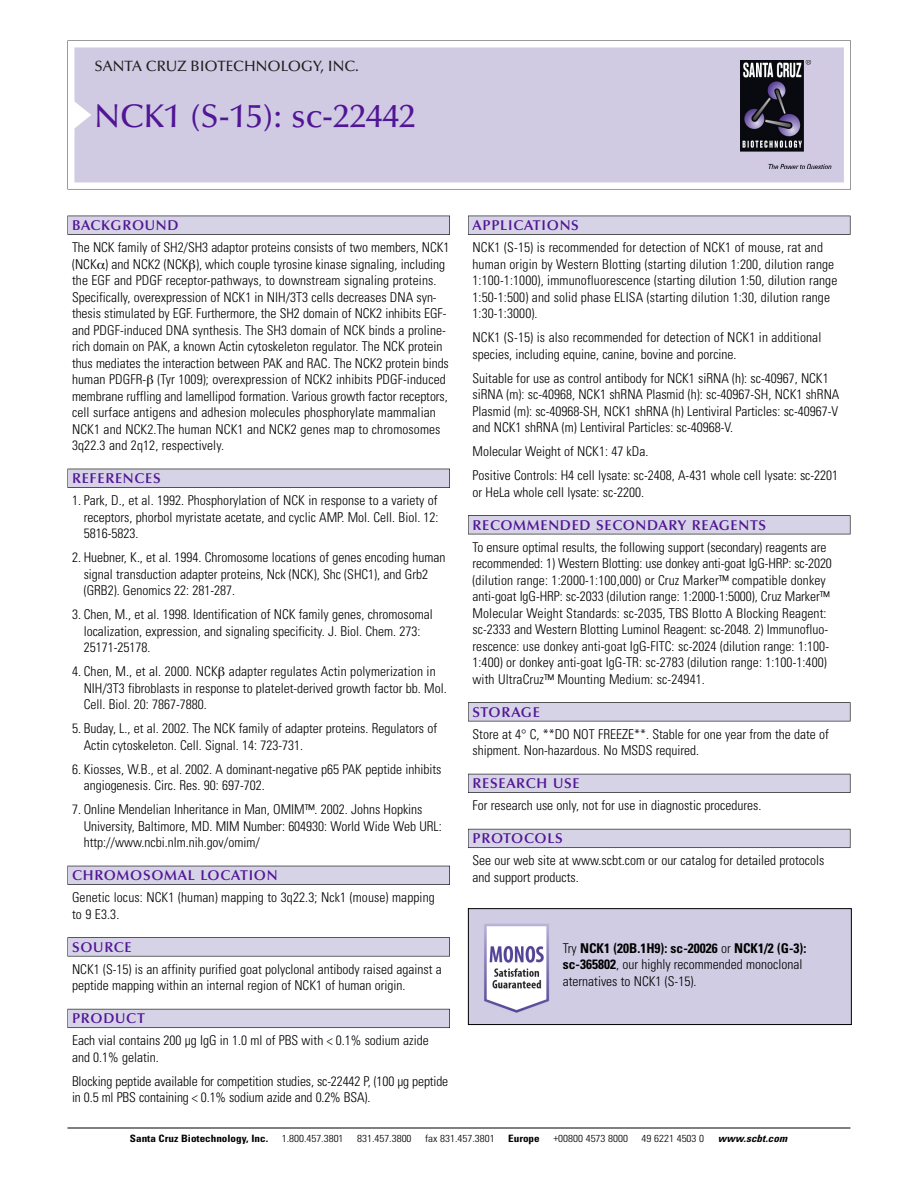
<style>
.page{position:relative;width:918px;height:1188px;background:#fff}
.page>*{position:absolute;margin:0;border:0;box-sizing:border-box;transform-origin:0 0}
.t1{font:500 33px "Optima";color:#511695}
.t2{font:500 15px "Optima";color:#231f20}
.t3{font:600 14.25px "Optima";letter-spacing:.05em;color:#511695}
.t4{font:300 condensed 13.5px/16.5px "Univers";color:#000}
.t5{font:300 condensed 10.2px "Univers";color:#000;scale:1.1 1}
.t6{font:700 condensed 10.2px "Univers";color:#000;scale:1.1 1}
.t7{font:italic 700 condensed 10.2px "Univers";letter-spacing:.005em;color:#000;scale:1.1 1}
.s1{font-weight:700}
</style>
<div class="page">
<svg style="left:68px;top:40px;width:783px;height:149px"></svg>
<div style="left:74px;top:47px;width:770px;height:135px;background:#d1cae3"></div>
<img style="left:741px;top:60px;width:90px;height:108px">
<div style="left:68px;top:216px;width:382px;height:19px;background:#525155"></div>
<div style="left:68px;top:216px;width:381px;height:18px;background:#d7d3e7"></div>
<div style="left:68px;top:469px;width:382px;height:19px;background:#515055"></div>
<div style="left:68px;top:469px;width:381px;height:18px;background:#d7d3e7"></div>
<div style="left:68px;top:866px;width:382px;height:19px;background:#525158"></div>
<div style="left:68px;top:866px;width:381px;height:18px;background:#d7d3e7"></div>
<div style="left:68px;top:937px;width:382px;height:19px;background:#575759"></div>
<div style="left:68px;top:938px;width:381px;height:18px;background:#d7d3e7"></div>
<div style="left:68px;top:1009px;width:382px;height:19px;background:#5b5a62"></div>
<div style="left:68px;top:1009px;width:381px;height:18px;background:#d7d3e7"></div>
<div style="left:468px;top:216px;width:382px;height:19px;background:#525155"></div>
<div style="left:468px;top:216px;width:382px;height:18px;background:#d7d3e7"></div>
<div style="left:468px;top:515px;width:382px;height:19px;background:#525155"></div>
<div style="left:468px;top:516px;width:382px;height:18px;background:#d7d3e7"></div>
<div style="left:468px;top:702px;width:382px;height:19px;background:#545357"></div>
<div style="left:468px;top:703px;width:382px;height:18px;background:#d7d3e7"></div>
<div style="left:468px;top:774px;width:382px;height:19px;background:#54535a"></div>
<div style="left:468px;top:774px;width:382px;height:18px;background:#d7d3e7"></div>
<div style="left:468px;top:829px;width:382px;height:19px;background:#5b5a62"></div>
<div style="left:468px;top:829px;width:382px;height:18px;background:#d7d3e7"></div>
<hr style="left:68px;top:1128px;width:782px;height:1px;background:#000">
<img style="left:470px;top:910px;width:380px;height:113px">
<div style="left:468px;top:908px;width:384px;height:117px;border:1px solid #000"></div>
<p class="t2" style="left:94px;top:61px;width:266px">SANTA CRUZ BIOTECHNOLOGY, INC.</p>
<h1 class="t1" style="left:94px;top:103px;width:323px">NCK1 (S-15): sc-22442</h1>
<p class="t3" style="left:72px;top:219px;width:108px">BACKGROUND</p>
<p class="t4" style="left:72px;top:240px;width:379px">The NCK family of SH2/SH3 adaptor proteins consists of two members, NCK1 (NCK ) and NCK2 (NCK ), which couple tyrosine kinase signaling, including the EGF and PDGF receptor-pathways, to downstream signaling proteins.<br>Specifically, overexpression of NCK1 in NIH/3T3 cells decreases DNA syn&shy;thesis stimulated by EGF. Furthermore, the SH2 domain of NCK2 inhibits EGF&shy;and PDGF-induced DNA synthesis. The SH3 domain of NCK binds a proline&shy;rich domain on PAK, a known Actin cytoskeleton regulator. The NCK protein thus mediates the interaction between PAK and RAC. The NCK2 protein binds human PDGFR- (Tyr 1009); overexpression of NCK2 inhibits PDGF-induced membrane ruffling and lamellipod formation. Various growth factor receptors, cell surface antigens and adhesion molecules phosphorylate mammalian NCK1 and NCK2.The human NCK1 and NCK2 genes map to chromosomes 3q22.3 and 2q12, respectively.</p>
<p class="t3" style="left:72px;top:473px;width:90px">REFERENCES</p>
<p class="t4" style="left:84px;top:493px;width:356px;text-align:justify;text-indent:-12px">1. Park, D., et al. 1992. Phosphorylation of NCK in response to a variety of receptors, phorbol myristate acetate, and cyclic AMP. Mol. Cell. Biol. 12:<br>5816-5823.</p>
<p class="t4" style="left:84px;top:550px;width:363px;text-indent:-12px">2. Huebner, K., et al. 1994. Chromosome locations of genes encoding human signal transduction adapter proteins, Nck (NCK), Shc (SHC1), and Grb2 (GRB2). Genomics 22: 281-287.</p>
<p class="t4" style="left:84px;top:607px;width:351px;text-indent:-12px">3. Chen, M., et al. 1998. Identification of NCK family genes, chromosomal localization, expression, and signaling specificity. J. Biol. Chem. 273:<br>25171-25178.</p>
<p class="t4" style="left:84px;top:664px;width:365px;text-indent:-12px">4. Chen, M., et al. 2000. NCK adapter regulates Actin polymerization in<br>NIH/3T3 fibroblasts in response to platelet-derived growth factor bb. Mol.<br>Cell. Biol. 20: 7867-7880.</p>
<p class="t4" style="left:84px;top:721px;width:355px;text-indent:-12px">5. Buday, L., et al. 2002. The NCK family of adapter proteins. Regulators of<br>Actin cytoskeleton. Cell. Signal. 14: 723-731.</p>
<p class="t4" style="left:84px;top:762px;width:359px;text-indent:-12px">6. Kiosses, W.B., et al. 2002. A dominant-negative p65 PAK peptide inhibits angiogenesis. Circ. Res. 90: 697-702.</p>
<p class="t4" style="left:84px;top:802px;width:360px;text-indent:-12px">7. Online Mendelian Inheritance in Man, OMIM™. 2002. Johns Hopkins<br>University, Baltimore, MD. MIM Number: 604930: World Wide Web URL: http://www.ncbi.nlm.nih.gov/omim/</p>
<p class="t3" style="left:72px;top:870px;width:207px">CHROMOSOMAL LOCATION</p>
<p class="t4" style="left:72px;top:890px;width:364px">Genetic locus: NCK1 (human) mapping to 3q22.3; Nck1 (mouse) mapping to 9 E3.3.</p>
<p class="t3" style="left:72px;top:941px;width:61px">SOURCE</p>
<p class="t4" style="left:72px;top:962px;width:371px">NCK1 (S-15) is an affinity purified goat polyclonal antibody raised against a peptide mapping within an internal region of NCK1 of human origin.</p>
<p class="t3" style="left:72px;top:1013px;width:74px">PRODUCT</p>
<p class="t4" style="left:72px;top:1033px;width:358px">Each vial contains 200 µg IgG in 1.0 ml of PBS with &lt; 0.1% sodium azide and 0.1% gelatin.</p>
<p class="t4" style="left:72px;top:1074px;width:378px">Blocking peptide available for competition studies, sc-22442 P, (100 µg peptide in 0.5 ml PBS containing &lt; 0.1% sodium azide and 0.2% BSA).</p>
<p class="t3" style="left:473px;top:219px;width:108px">APPLICATIONS</p>
<p class="t4" style="left:473px;top:240px;width:366px">NCK1 (S-15) is recommended for detection of NCK1 of mouse, rat and human origin by Western Blotting (starting dilution 1:200, dilution range 1:100-1:1000), immunofluorescence (starting dilution 1:50, dilution range 1:50-1:500) and solid phase ELISA (starting dilution 1:30, dilution range 1:30-1:3000).</p>
<p class="t4" style="left:473px;top:330px;width:350px">NCK1 (S-15) is also recommended for detection of NCK1 in additional species, including equine, canine, bovine and porcine.</p>
<p class="t4" style="left:473px;top:371px;width:368px">Suitable for use as control antibody for NCK1 siRNA (h): sc-40967, NCK1 siRNA (m): sc-40968, NCK1 shRNA Plasmid (h): sc-40967-SH, NCK1 shRNA Plasmid (m): sc-40968-SH, NCK1 shRNA (h) Lentiviral Particles: sc-40967-V and NCK1 shRNA (m) Lentiviral Particles: sc-40968-V.</p>
<p class="t4" style="left:473px;top:440px;width:367px;line-height:24px">Molecular Weight of NCK1: 47 kDa.<br>Positive Controls: H4 cell lysate: sc-2408, A-431 whole cell lysate: sc-2201</p>
<p class="t4" style="left:473px;top:485px;width:173px">or HeLa whole cell lysate: sc-2200.</p>
<p class="t3" style="left:473px;top:519px;width:295px">RECOMMENDED SECONDARY REAGENTS</p>
<p class="t4" style="left:473px;top:540px;width:361px">To ensure optimal results, the following support (secondary) reagents are recommended: 1) Western Blotting: use donkey anti-goat IgG-HRP: sc-2020 (dilution range: 1:2000-1:100,000) or Cruz Marker™ compatible donkey anti-goat IgG-HRP: sc-2033 (dilution range: 1:2000-1:5000), Cruz Marker™ Molecular Weight Standards: sc-2035, TBS Blotto A Blocking Reagent: sc-2333 and Western Blotting Luminol Reagent: sc-2048. 2) Immunofluo&shy;rescence: use donkey anti-goat IgG-FITC: sc-2024 (dilution range: 1:100- 1:400) or donkey anti-goat IgG-TR: sc-2783 (dilution range: 1:100-1:400) with UltraCruz™ Mounting Medium: sc-24941.</p>
<p class="t3" style="left:473px;top:706px;width:69px">STORAGE</p>
<p class="t4" style="left:473px;top:727px;width:358px">Store at 4° C, **DO NOT FREEZE**. Stable for one year from the date of shipment. Non-hazardous. No MSDS required.</p>
<p class="t3" style="left:473px;top:778px;width:109px">RESEARCH USE</p>
<p class="t4" style="left:473px;top:798px;width:290px">For research use only, not for use in diagnostic procedures.</p>
<p class="t3" style="left:473px;top:833px;width:92px">PROTOCOLS</p>
<p class="t4" style="left:473px;top:853px;width:353px">See our web site at www.scbt.com or our catalog for detailed protocols and support products.</p>
<p class="t4" style="left:563px;top:941px;width:245px">Try <span class="s1">NCK1 (20B.1H9): sc-20026</span> or <span class="s1">NCK1/2 (G-3): sc-365802</span>, our highly recommended monoclonal aternatives to NCK1 (S-15).</p>
<p class="t6" style="left:130px;top:1135px;width:127px">Santa Cruz Biotechnology, Inc.</p>
<p class="t5" style="left:282px;top:1135px;width:58px">1.800.457.3801</p>
<p class="t5" style="left:357px;top:1135px;width:51px">831.457.3800</p>
<p class="t5" style="left:425px;top:1135px;width:65px">fax 831.457.3801</p>
<p class="t6" style="left:508px;top:1135px;width:30px">Europe</p>
<p class="t5" style="left:553px;top:1135px;width:69px">+00800 4573 8000</p>
<p class="t5" style="left:642px;top:1135px;width:58px">49 6221 4503 0</p>
<p class="t7" style="left:718px;top:1135px;width:64px">www.scbt.com</p>
</div>
